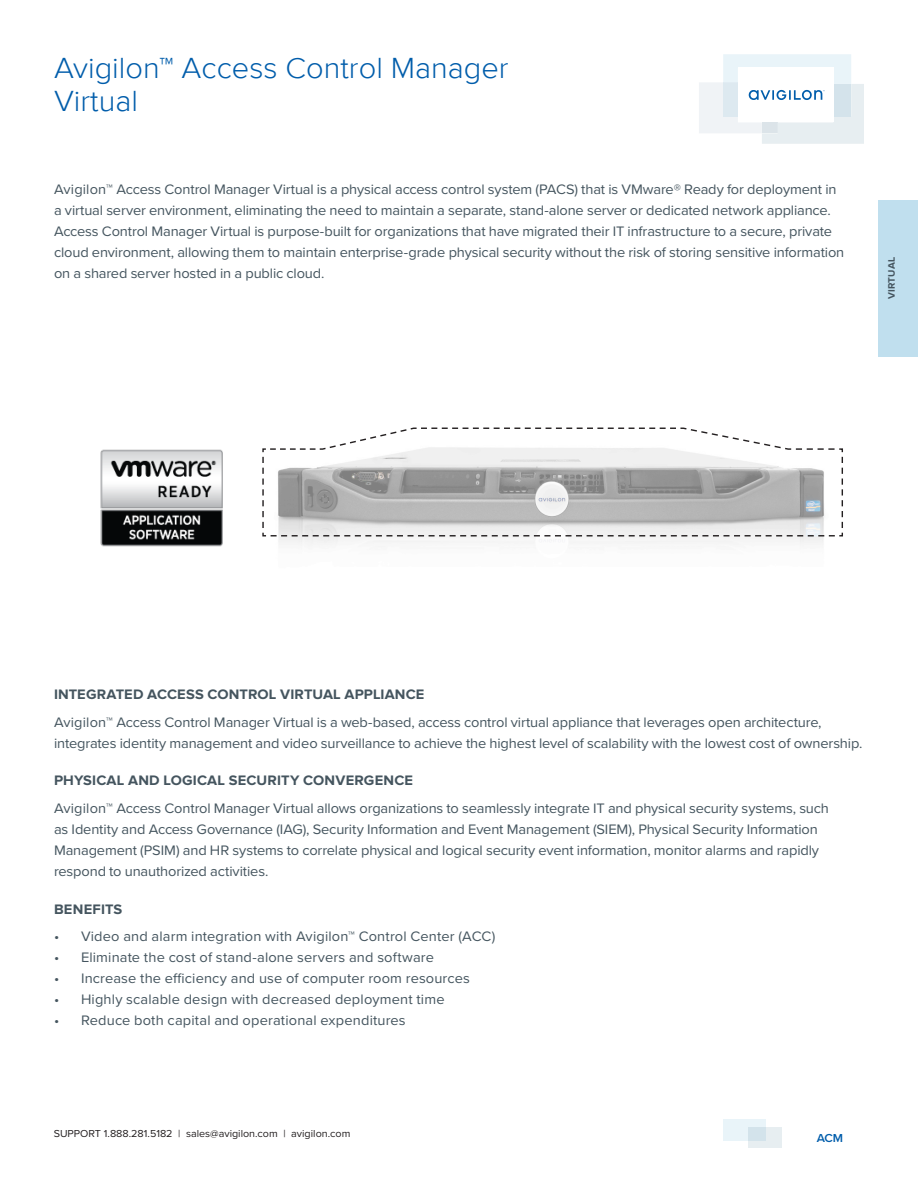
<style>
.page{position:relative;width:918px;height:1188px;background:#fff}
.page>*{position:absolute;margin:0;border:0;box-sizing:border-box;transform-origin:0 0}
.t1{font:300 30px/33px "Proxima Nova";color:#015dab}
.Body{font:14.25px/21px "Proxima Nova";letter-spacing:-.01em;color:#45555f}
.Body-2{font:14.25px "Proxima Nova";letter-spacing:.01em;color:#45555f}
.Body-3{font:700 14.25px "Proxima Nova";letter-spacing:.01em;color:#45555f}
.t2{font:600 12px "Proxima Nova";color:#015dab}
.t3{font:10.5px "Proxima Nova";color:#231f20}
.t4{font:700 9.75px "Proxima Nova";letter-spacing:.015em;color:#45555f}
</style>
<div class="page">
<div style="left:748px;top:1128px;width:34px;height:20px;background:#e7eef1"></div>
<svg style="left:723px;top:1120px;width:42px;height:21px"></svg>
<div style="left:878px;top:200px;width:40px;height:156px;background:#c0dfee"></div>
<svg style="left:699px;top:54px;width:165px;height:90px"></svg>
<svg style="left:262px;top:427px;width:581px;height:110px"></svg>
<img style="left:100px;top:449px;width:123px;height:98px">
<p class="t1" style="left:54px;top:52px;width:456px">Avigilon™ Access Control Manager<br>Virtual</p>
<p class="Body" style="left:54px;top:179px;width:792px">Avigilon™ Access Control Manager Virtual is a physical access control system (PACS) that is VMware® Ready for deployment in a virtual server environment, eliminating the need to maintain a separate, stand-alone server or dedicated network appliance.<br>Access Control Manager Virtual is purpose-built for organizations that have migrated their IT infrastructure to a secure, private cloud environment, allowing them to maintain enterprise-grade physical security without the risk of storing sensitive information on a shared server hosted in a public cloud.</p>
<p class="t4" style="left:886px;top:299px;width:44px;rotate:-90deg">VIRTUAL</p>
<p class="Body-3" style="left:54px;top:686px;width:372px">INTEGRATED ACCESS CONTROL VIRTUAL APPLIANCE</p>
<p class="Body" style="left:54px;top:712px;width:810px">Avigilon™ Access Control Manager Virtual is a web-based, access control virtual appliance that leverages open architecture, integrates identity management and video surveillance to achieve the highest level of scalability with the lowest cost of ownership.</p>
<p class="Body-3" style="left:54px;top:773px;width:361px">PHYSICAL AND LOGICAL SECURITY CONVERGENCE</p>
<p class="Body" style="left:54px;top:798px;width:777px">Avigilon™ Access Control Manager Virtual allows organizations to seamlessly integrate IT and physical security systems, such as Identity and Access Governance (IAG), Security Information and Event Management (SIEM), Physical Security Information Management (PSIM) and HR systems to correlate physical and logical security event information, monitor alarms and rapidly respond to unauthorized activities.</p>
<p class="Body-3" style="left:54px;top:901px;width:70px">BENEFITS</p>
<p class="Body-2" style="left:54px;top:928px;width:443px">• Video and alarm integration with Avigilon™ Control Center (ACC)</p>
<p class="Body-2" style="left:54px;top:949px;width:382px">• Eliminate the cost of stand-alone servers and software</p>
<p class="Body-2" style="left:54px;top:970px;width:417px">• Increase the efficiency and use of computer room resources</p>
<p class="Body-2" style="left:54px;top:991px;width:392px">• Highly scalable design with decreased deployment time</p>
<p class="Body-2" style="left:54px;top:1012px;width:353px">• Reduce both capital and operational expenditures</p>
<p class="t3" style="left:54px;top:1128px;width:298px">SUPPORT 1.888.281.5182 | sales@avigilon.com | avigilon.com</p>
<p class="t2" style="left:817px;top:1131px;width:28px">ACM</p>
</div>
